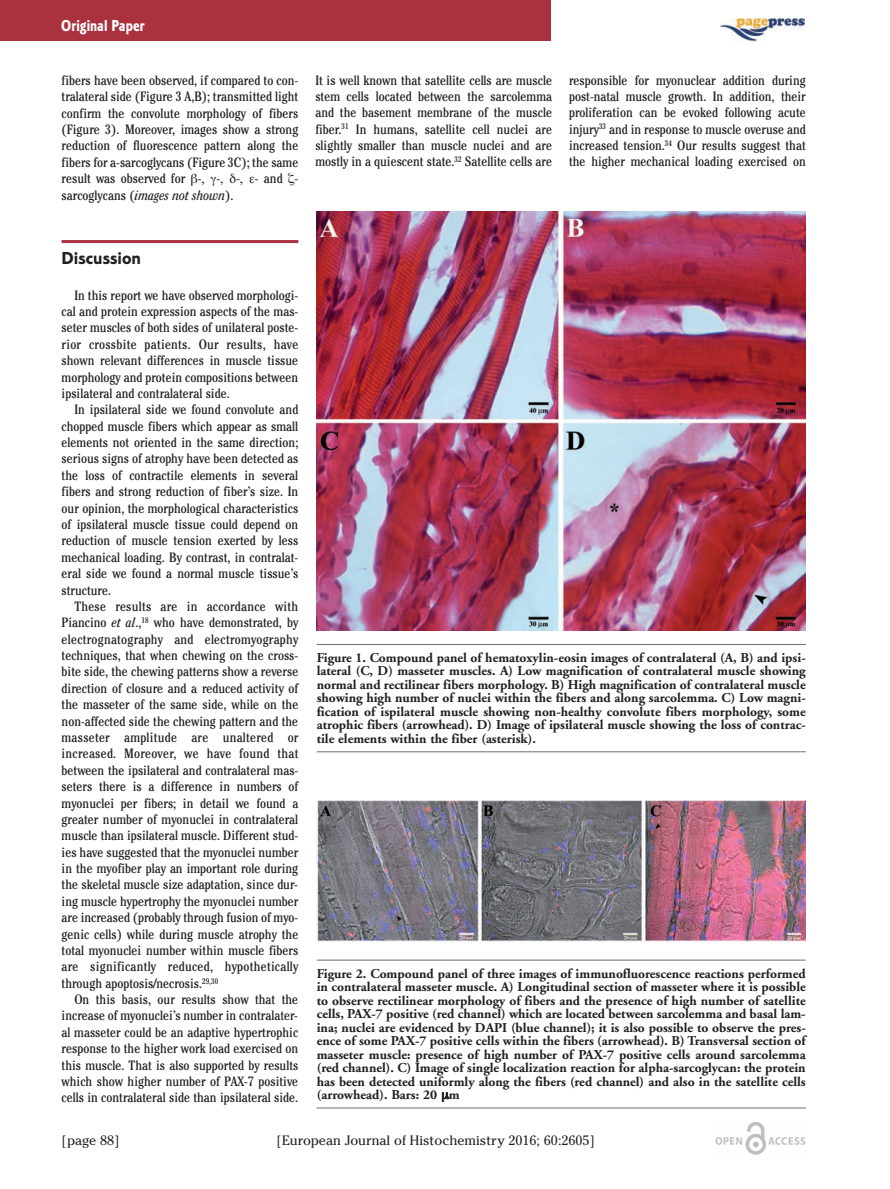
<style>
.page{position:relative;width:890px;height:1189px;background:#fff}
.page>*{position:absolute;margin:0;border:0;box-sizing:border-box;transform-origin:0 0}
.t1{font:18px "Corinthian Bold Plain";color:#231f20}
.t2{font:16.5px "Corinthian Bold Condensed Plain";color:#fff}
.t3{font:condensed 13.5px/16.4px "Cheltenham";color:#231f20;text-align:justify}
.t4{font:700 13.5px/13.5px "Adobe Garamond";color:#231f20;text-align:justify}
.t5{font:13.5px "Cheltenham";color:#231f20}
.s1{font-style:italic}
</style>
<div class="page">
<div style="left:0;top:0;width:551px;height:41px;background:#aa323f"></div>
<hr style="left:62px;top:240px;width:236px;height:3px;background:#aa323f">
<img style="left:715px;top:1122px;width:91px;height:33px">
<img style="left:721px;top:17px;width:84px;height:24px">
<hr style="left:317px;top:644px;width:489px;height:1px;background:#6c6d70">
<hr style="left:317px;top:751px;width:489px;height:1px;background:#6c6d70">
<img style="left:317px;top:211px;width:489px;height:420px">
<hr style="left:317px;top:959px;width:489px;height:1px;background:#6c6d70">
<hr style="left:317px;top:1107px;width:489px;height:1px;background:#6c6d70">
<img style="left:317px;top:800px;width:489px;height:141px">
<p class="t2" style="left:61px;top:20px;width:85px">Original Paper</p>
<p class="t3" style="left:62px;top:73px;width:238px">fibers have been observed, if compared to con&shy;tralateral side (Figure 3 A,B); transmitted light confirm the convolute morphology of fibers (Figure 3). Moreover, images show a strong reduction of fluorescence pattern along the fibers for a-sarcoglycans (Figure 3C); the same result was observed for - - - - and - sarcoglycans (<span class="s1">images not shown</span>).</p>
<p class="t3" style="left:315px;top:73px;width:238px">It is well known that satellite cells are muscle stem cells located between the sarcolemma and the basement membrane of the muscle fiber.<sup>31</sup> In humans, satellite cell nuclei are slightly smaller than muscle nuclei and are mostly in a quiescent state.<sup>32</sup> Satellite cells are</p>
<p class="t3" style="left:569px;top:73px;width:238px">responsible for myonuclear addition during post-natal muscle growth. In addition, their proliferation can be evoked following acute injury<sup>33</sup> and in response to muscle overuse and increased tension.<sup>34</sup> Our results suggest that the higher mechanical loading exercised on</p>
<h1 class="t1" style="left:62px;top:252px;width:81px">Discussion</h1>
<p class="t3" style="left:62px;top:288px;width:238px;text-indent:13px">In this report we have observed morphologi&shy;cal and protein expression aspects of the mas&shy;seter muscles of both sides of unilateral poste&shy;rior crossbite patients. Our results, have shown relevant differences in muscle tissue morphology and protein compositions between ipsilateral and contralateral side.</p>
<p class="t3" style="left:62px;top:403px;width:238px;text-indent:13px">In ipsilateral side we found convolute and chopped muscle fibers which appear as small elements not oriented in the same direction; serious signs of atrophy have been detected as the loss of contractile elements in several fibers and strong reduction of fiber’s size. In our opinion, the morphological characteristics of ipsilateral muscle tissue could depend on reduction of muscle tension exerted by less mechanical loading. By contrast, in contralat&shy;eral side we found a normal muscle tissue’s structure.</p>
<p class="t3" style="left:62px;top:599px;width:238px;text-indent:13px">These results are in accordance with Piancino <span class="s1">et al</span>.,<sup>18</sup> who have demonstrated, by electrognatography and electromyography techniques, that when chewing on the cross&shy;bite side, the chewing patterns show a reverse direction of closure and a reduced activity of the masseter of the same side, while on the non-affected side the chewing pattern and the masseter amplitude are unaltered or increased. Moreover, we have found that between the ipsilateral and contralateral mas&shy;seters there is a difference in numbers of myonuclei per fibers; in detail we found a greater number of myonuclei in contralateral muscle than ipsilateral muscle. Different stud&shy;ies have suggested that the myonuclei number in the myofiber play an important role during the skeletal muscle size adaptation, since dur&shy;ing muscle hypertrophy the myonuclei number are increased (probably through fusion of myo&shy;genic cells) while during muscle atrophy the total myonuclei number within muscle fibers are significantly reduced, hypothetically through apoptosis/necrosis.<sup>29,30</sup></p>
<p class="t3" style="left:62px;top:992px;width:238px;text-indent:13px">On this basis, our results show that the increase of myonuclei’s number in contralater&shy;al masseter could be an adaptive hypertrophic response to the higher work load exercised on this muscle. That is also supported by results which show higher number of PAX-7 positive cells in contralateral side than ipsilateral side.</p>
<p class="t4" style="left:317px;top:652px;width:491px">Figure 1. Compound panel of hematoxylin-eosin images of contralateral (A, B) and ipsi&shy;lateral (C, D) masseter muscles. A) Low magnification of contralateral muscle showing normal and rectilinear fibers morphology. B) High magnification of contralateral muscle showing high number of nuclei within the fibers and along sarcolemma. C) Low magni&shy;fication of ispilateral muscle showing non-healthy convolute fibers morphology, some atrophic fibers (arrowhead). D) Image of ipsilateral muscle showing the loss of contrac&shy;tile elements within the fiber (asterisk).</p>
<p class="t4" style="left:317px;top:967px;width:491px">Figure 2. Compound panel of three images of immunofluorescence reactions performed in contralateral masseter muscle. A) Longitudinal section of masseter where it is possible to observe rectilinear morphology of fibers and the presence of high number of satellite cells, PAX-7 positive (red channel) which are located between sarcolemma and basal lam&shy;ina; nuclei are evidenced by DAPI (blue channel); it is also possible to observe the pres&shy;ence of some PAX-7 positive cells within the fibers (arrowhead). B) Transversal section of masseter muscle: presence of high number of PAX-7 positive cells around sarcolemma (red channel). C) Image of single localization reaction for alpha-sarcoglycan: the protein has been detected uniformly along the fibers (red channel) and also in the satellite cells (arrowhead). Bars: 20 m</p>
<p class="t5" style="left:62px;top:1131px;width:59px">[page 88]</p>
<p class="t5" style="left:277px;top:1131px;width:320px">[European Journal of Histochemistry 2016; 60:2605]</p>
</div>
